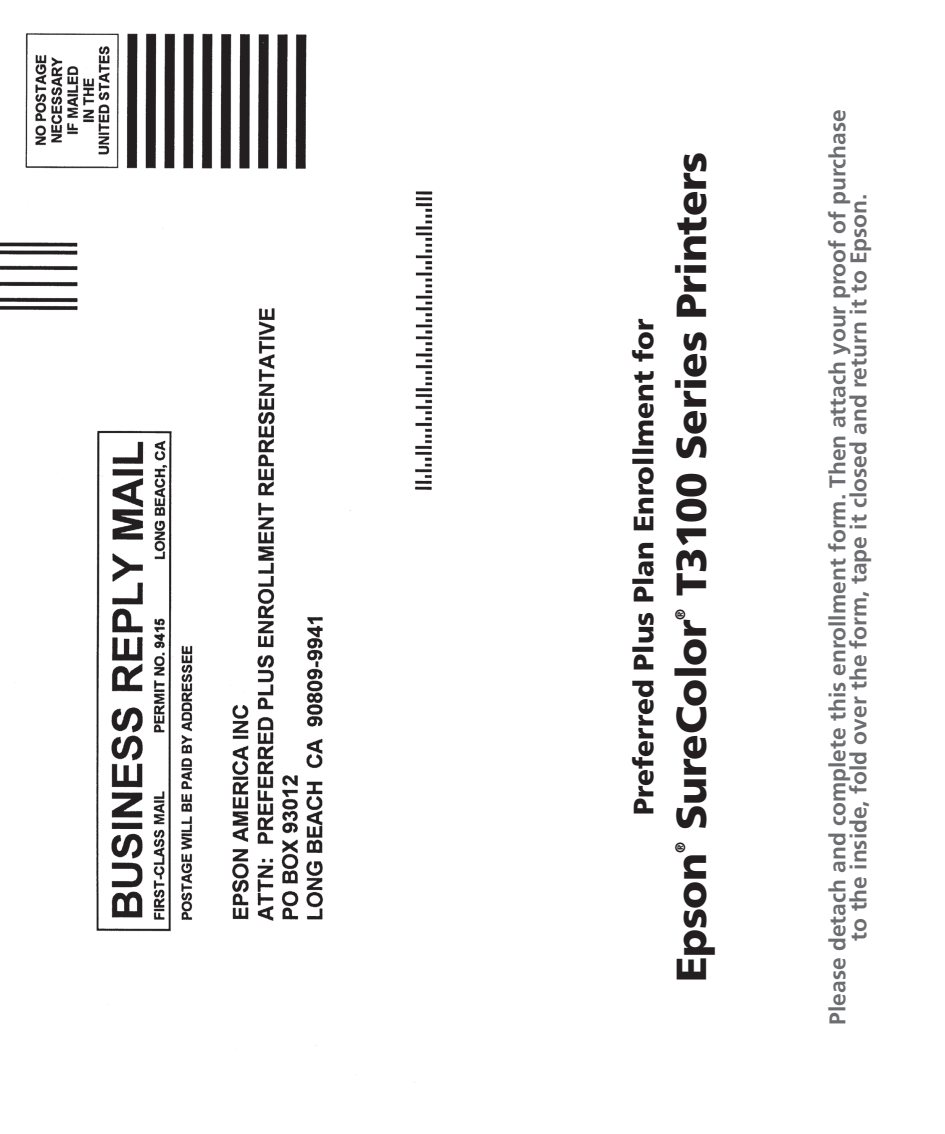
<style>
.page{position:relative;width:945px;height:1134px;background:#fff}
.page>*{position:absolute;margin:0;border:0;box-sizing:border-box;transform-origin:0 0}
.t1{font:900 42px "Frutiger";letter-spacing:-.01em;color:#231f20}
.t2{font:900 28px "Frutiger";color:#231f20}
.t3{font:700 22.75px/21px "Frutiger";color:#6c6d70;text-align:center}
.t4{font:900 13.83px "Frutiger";color:#231f20}
</style>
<div class="page">
<img style="left:0;top:33px;width:433px;height:1050px">
<p class="t2" style="left:627px;top:815px;width:498px;rotate:-90deg">Preferred Plus Plan Enrollment for</p>
<h1 class="t1" style="left:666px;top:596px;width:446px;rotate:-90deg">T3100 Series Printers</h1>
<p class="t4" style="left:672px;top:620px;width:13px;rotate:-90deg">®</p>
<h1 class="t1" style="left:666px;top:830px;width:212px;rotate:-90deg">SureColor</h1>
<p class="t4" style="left:672px;top:853px;width:13px;rotate:-90deg">®</p>
<h1 class="t1" style="left:666px;top:982px;width:131px;rotate:-90deg">Epson</h1>
<p class="t3" style="left:827px;top:1025px;width:917px;rotate:-90deg">Please detach and complete this enrollment form. Then attach your proof of purchase to the inside, fold over the form, tape it closed and return it to Epson.</p>
</div>
